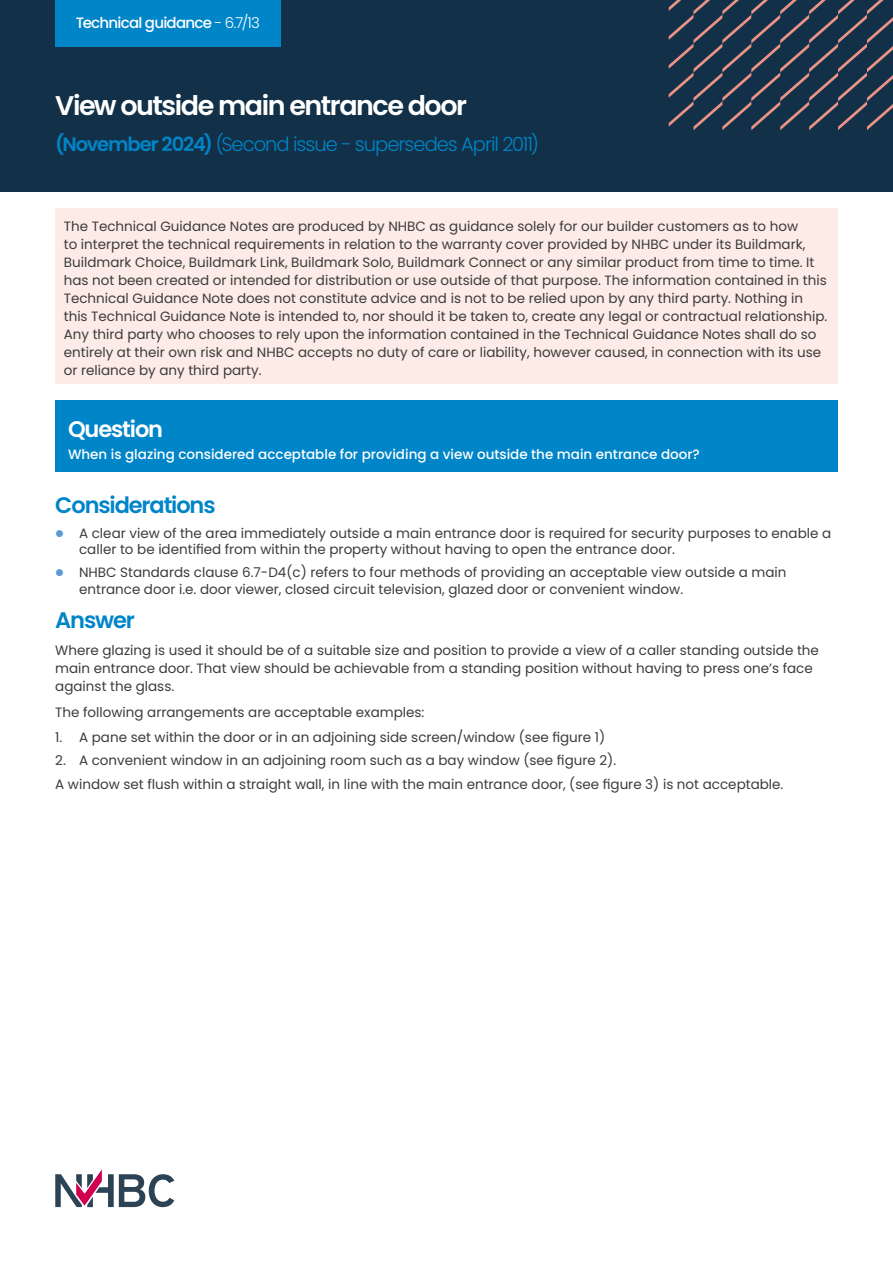
<style>
.page{position:relative;width:893px;height:1263px;background:#fff}
.page>*{position:absolute;margin:0;border:0;box-sizing:border-box;transform-origin:0 0}
.t1{font:600 27px "Poppins";letter-spacing:-.055em;color:#fff}
.t2{font:600 22.5px "Poppins";letter-spacing:-.05em;color:#0085c8}
.t3{font:600 22.5px "Poppins";letter-spacing:-.05em;color:#fff}
.t4{font:300 19.5px "Poppins";letter-spacing:-.05em;color:#0085c8}
.t5{font:500 15px "Poppins";letter-spacing:-.05em;color:#fff}
.t6{font:13.5px/18px "Poppins";color:#3c3c3b}
.t7{font:500 13.5px "Poppins";color:#fff}
.s1{font-weight:300}
.s2{font-weight:600}
</style>
<div class="page">
<div style="left:0;top:0;width:893px;height:191px;background:#123047"></div>
<svg style="left:55px;top:1169px;width:119px;height:38px"></svg>
<svg style="left:669px;top:0;width:224px;height:130px"></svg>
<div style="left:55px;top:208px;width:783px;height:176px;background:#fcebe7"></div>
<div style="left:55px;top:401px;width:783px;height:71px;background:#0085c8"></div>
<div style="left:55px;top:0;width:226px;height:46px;background:#0085c8"></div>
<p class="t5" style="left:76px;top:14px;width:186px">Technical guidance <span class="s1">- 6.7/13</span></p>
<h1 class="t1" style="left:55px;top:90px;width:413px">View outside main entrance door</h1>
<h3 class="t4" style="left:55px;top:132px;width:485px"><span class="s2">(November 2024)</span> (Second issue - supersedes April 2011)</h3>
<p class="t6" style="left:64px;top:217px;width:765px">The Technical Guidance Notes are produced by NHBC as guidance solely for our builder customers as to how<br>to interpret the technical requirements in relation to the warranty cover provided by NHBC under its Buildmark, Buildmark Choice, Buildmark Link, Buildmark Solo, Buildmark Connect or any similar product from time to time. It has not been created or intended for distribution or use outside of that purpose. The information contained in this Technical Guidance Note does not constitute advice and is not to be relied upon by any third party. Nothing in this Technical Guidance Note is intended to, nor should it be taken to, create any legal or contractual relationship.<br>Any third party who chooses to rely upon the information contained in the Technical Guidance Notes shall do so entirely at their own risk and NHBC accepts no duty of care or liability, however caused, in connection with its use or reliance by any third party.</p>
<h2 class="t3" style="left:68px;top:416px;width:97px">Question</h2>
<p class="t7" style="left:68px;top:447px;width:633px">When is glazing considered acceptable for providing a view outside the main entrance door?</p>
<h2 class="t2" style="left:55px;top:492px;width:162px">Considerations</h2>
<p class="t6" style="left:79px;top:525px;width:754px;line-height:16.5px">A clear view of the area immediately outside a main entrance door is required for security purposes to enable a caller to be identified from within the property without having to open the entrance door.</p>
<p class="t6" style="left:79px;top:564px;width:709px;line-height:16.5px">NHBC Standards clause 6.7-D4(c) refers to four methods of providing an acceptable view outside a main entrance door i.e. door viewer, closed circuit television, glazed door or convenient window.</p>
<h2 class="t2" style="left:55px;top:607px;width:81px">Answer</h2>
<p class="t6" style="left:55px;top:641px;width:765px">Where glazing is used it should be of a suitable size and position to provide a view of a caller standing outside the main entrance door. That view should be achievable from a standing position without having to press one’s face against the glass.</p>
<p class="t6" style="left:55px;top:703px;width:371px">The following arrangements are acceptable examples:</p>
<p class="t6" style="left:55px;top:728px;width:551px">1. A pane set within the door or in an adjoining side screen/window (see figure 1)</p>
<p class="t6" style="left:55px;top:748px;width:730px;line-height:24.5px">2. A convenient window in an adjoining room such as a bay window (see figure 2).<br>A window set flush within a straight wall, in line with the main entrance door, (see figure 3) is not acceptable.</p>
</div>
